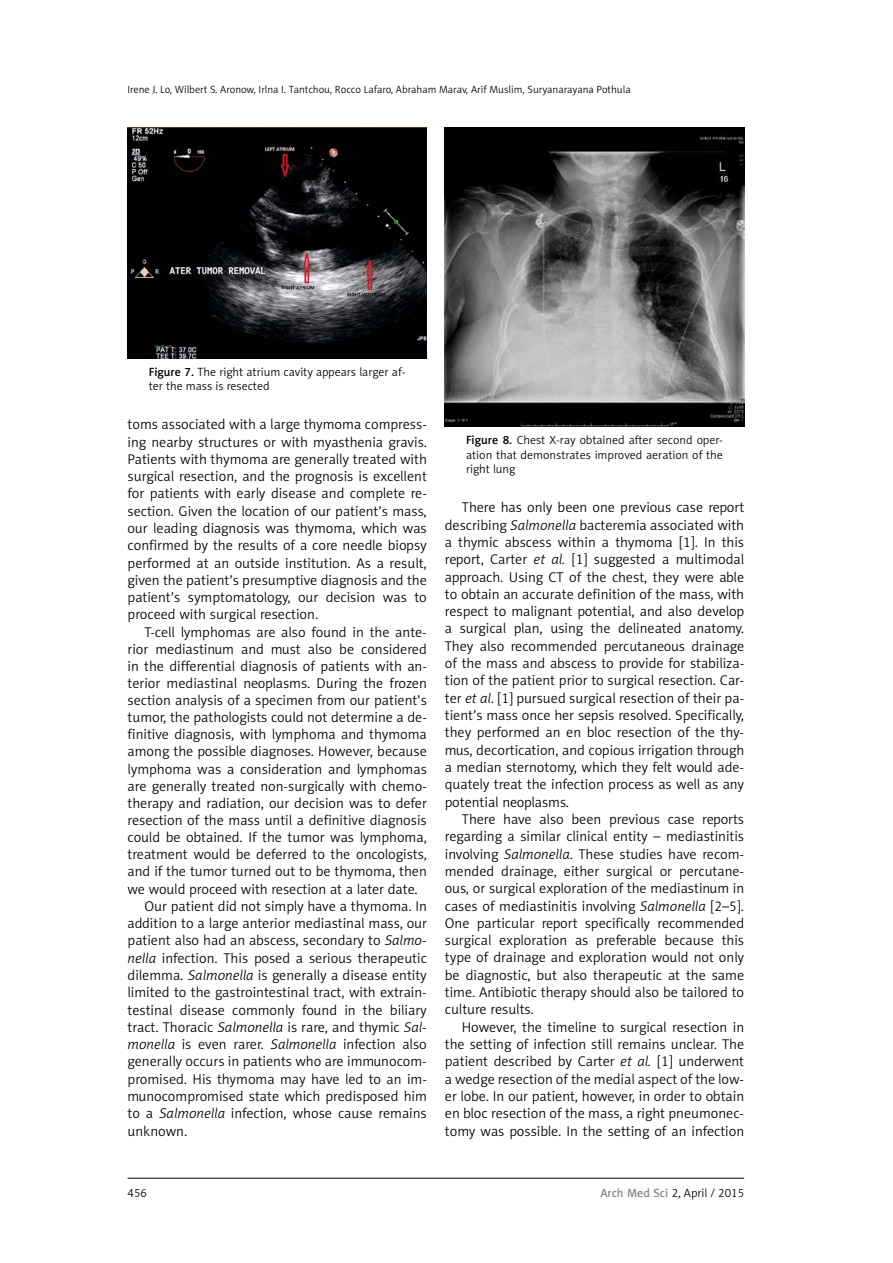
<style>
.page{position:relative;width:893px;height:1263px;background:#fff}
.page>*{position:absolute;margin:0;border:0;box-sizing:border-box;transform-origin:0 0}
.t1{font:14.25px/17.2px "Naomi Sans EFN Light";color:#000;text-align:justify}
.t2{font:12px/14.4px "Naomi Sans EFN Light";color:#000}
.t3{font:10.5px "Naomi Sans EFN Light";color:#000}
.s1{font-family:"Naomi Sans EFN Medium"}
.s2{font-style:italic}
.s3{font-family:"Naomi Sans EFN Medium";color:#878787}
</style>
<div class="page">
<hr style="left:128px;top:1178px;width:616px;height:1px;background:#000">
<img style="left:128px;top:128px;width:299px;height:230px">
<img style="left:445px;top:128px;width:299px;height:299px">
<p class="t3" style="left:128px;top:83px;width:505px">Irene J. Lo, Wilbert S. Aronow, Irlna I. Tantchou, Rocco Lafaro, Abraham Marav, Arif Muslim, Suryanarayana Pothula</p>
<p class="t2" style="left:149px;top:364px;width:258px"><span class="s1">Figure 7.</span> The right atrium cavity appears larger af&shy;ter the mass is resected</p>
<p class="t1" style="left:128px;top:416px;width:301px">toms associated with a large thymoma compress&shy;ing nearby structures or with myasthenia gravis.<br>Patients with thymoma are generally treated with surgical resection, and the prognosis is excellent for patients with early disease and complete re&shy;section. Given the location of our patient’s mass, our leading diagnosis was thymoma, which was confirmed by the results of a core needle biopsy performed at an outside institution. As a result, given the patient’s presumptive diagnosis and the patient’s symptomatology, our decision was to proceed with surgical resection.</p>
<p class="t1" style="left:145px;top:623px;width:284px">T-cell lymphomas are also found in the ante-</p>
<p class="t1" style="left:128px;top:640px;width:301px">rior mediastinum and must also be considered</p>
<p class="t1" style="left:128px;top:657px;width:301px">in the differential diagnosis of patients with an-</p>
<p class="t1" style="left:128px;top:674px;width:301px">terior mediastinal neoplasms. During the frozen</p>
<p class="t1" style="left:128px;top:692px;width:301px">section analysis of a specimen from our patient’s</p>
<p class="t1" style="left:128px;top:709px;width:301px">tumor, the pathologists could not determine a de-</p>
<p class="t1" style="left:128px;top:726px;width:301px">finitive diagnosis, with lymphoma and thymoma</p>
<p class="t1" style="left:128px;top:743px;width:301px">among the possible diagnoses. However, because</p>
<p class="t1" style="left:128px;top:760px;width:301px">lymphoma was a consideration and lymphomas</p>
<p class="t1" style="left:128px;top:777px;width:301px">are generally treated non-surgically with chemo-</p>
<p class="t1" style="left:128px;top:794px;width:301px">therapy and radiation, our decision was to defer</p>
<p class="t1" style="left:128px;top:811px;width:301px">resection of the mass until a definitive diagnosis</p>
<p class="t1" style="left:128px;top:829px;width:301px">could be obtained. If the tumor was lymphoma,</p>
<p class="t1" style="left:128px;top:846px;width:301px">treatment would be deferred to the oncologists,</p>
<p class="t1" style="left:128px;top:863px;width:301px">and if the tumor turned out to be thymoma, then</p>
<p class="t1" style="left:128px;top:880px;width:292px">we would proceed with resection at a later date.</p>
<p class="t1" style="left:145px;top:897px;width:284px">Our patient did not simply have a thymoma. In</p>
<p class="t1" style="left:128px;top:915px;width:301px">addition to a large anterior mediastinal mass, our</p>
<p class="t1" style="left:128px;top:932px;width:301px">patient also had an abscess, secondary to <span class="s2">Salmo-</span></p>
<p class="t1" style="left:128px;top:949px;width:301px"><span class="s2">nella</span> infection. This posed a serious therapeutic</p>
<p class="t1" style="left:128px;top:966px;width:301px">dilemma. <span class="s2">Salmonella</span> is generally a disease entity</p>
<p class="t1" style="left:128px;top:984px;width:301px">limited to the gastrointestinal tract, with extrain-</p>
<p class="t1" style="left:128px;top:1001px;width:301px">testinal disease commonly found in the biliary</p>
<p class="t1" style="left:128px;top:1018px;width:301px">tract. Thoracic <span class="s2">Salmonella</span> is rare, and thymic <span class="s2">Sal-</span></p>
<p class="t1" style="left:128px;top:1036px;width:301px"><span class="s2">monella</span> is even rarer. <span class="s2">Salmonella</span> infection also</p>
<p class="t1" style="left:128px;top:1053px;width:301px">generally occurs in patients who are immunocom-</p>
<p class="t1" style="left:128px;top:1070px;width:301px">promised. His thymoma may have led to an im-</p>
<p class="t1" style="left:128px;top:1087px;width:301px">munocompromised state which predisposed him</p>
<p class="t1" style="left:128px;top:1105px;width:301px">to a <span class="s2">Salmonella</span> infection, whose cause remains</p>
<p class="t1" style="left:128px;top:1122px;width:61px">unknown.</p>
<p class="t2" style="left:466px;top:433px;width:258px;text-align:justify"><span class="s1">Figure 8.</span> Chest X-ray obtained after second oper&shy;ation that demonstrates improved aeration of the right lung</p>
<p class="t1" style="left:445px;top:499px;width:301px;text-indent:17px">There has only been one previous case report describing <span class="s2">Salmonella</span> bacteremia associated with a thymic abscess within a thymoma [1]. In this report, Carter <span class="s2">et al.</span> [1] suggested a multimodal approach. Using CT of the chest, they were able to obtain an accurate definition of the mass, with respect to malignant potential, and also develop a surgical plan, using the delineated anatomy.<br>They also recommended percutaneous drainage of the mass and abscess to provide for stabiliza&shy;tion of the patient prior to surgical resection. Car&shy;ter <span class="s2">et al</span>. [1] pursued surgical resection of their pa&shy;tient’s mass once her sepsis resolved. Specifically, they performed an en bloc resection of the thy&shy;mus, decortication, and copious irrigation through a median sternotomy, which they felt would ade&shy;quately treat the infection process as well as any potential neoplasms.</p>
<p class="t1" style="left:445px;top:810px;width:301px;text-indent:17px">There have also been previous case reports regarding a similar clinical entity – mediastinitis involving <span class="s2">Salmonella</span>. These studies have recom&shy;mended drainage, either surgical or percutane&shy;ous, or surgical exploration of the mediastinum in cases of mediastinitis involving <span class="s2">Salmonella</span> [2–5].<br>One particular report specifically recommended surgical exploration as preferable because this type of drainage and exploration would not only be diagnostic, but also therapeutic at the same time. Antibiotic therapy should also be tailored to culture results.</p>
<p class="t1" style="left:445px;top:1018px;width:301px;text-indent:17px">However, the timeline to surgical resection in the setting of infection still remains unclear. The patient described by Carter <span class="s2">et al.</span> [1] underwent a wedge resection of the medial aspect of the low&shy;er lobe. In our patient, however, in order to obtain en bloc resection of the mass, a right pneumonec&shy;tomy was possible. In the setting of an infection</p>
<p class="t2" style="left:128px;top:1186px;width:21px">456</p>
<p class="t2" style="left:600px;top:1186px;width:145px"><span class="s3">Arch Med Sci</span> 2, April / 2015</p>
</div>
